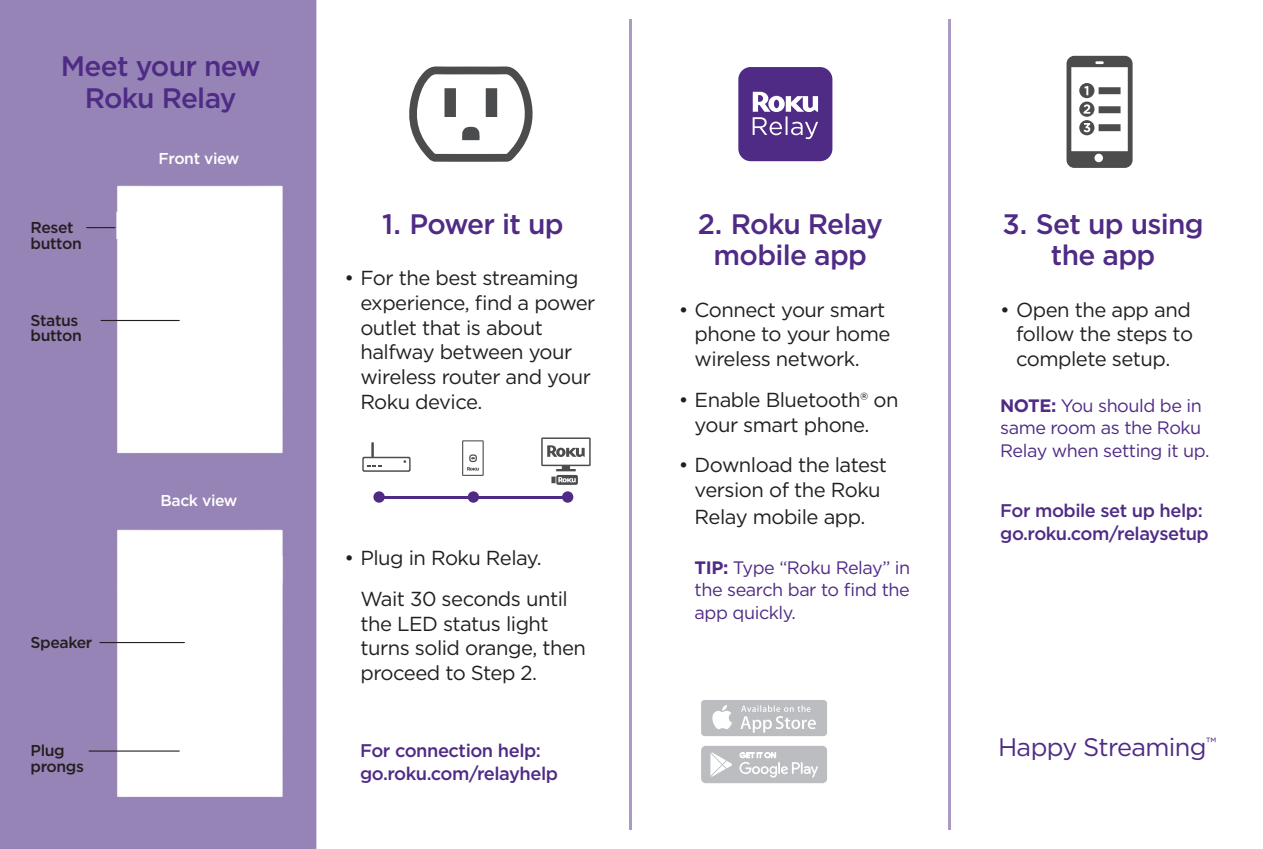
<style>
.page{position:relative;width:1263px;height:849px;background:#fff}
.page>*{position:absolute;margin:0;border:0;box-sizing:border-box;transform-origin:0 0}
.t1{font:500 28.12px/31.1px "Gotham";letter-spacing:-.025em;color:#4f2b86;text-align:center}
.t2{font:25.2px "Gotham";letter-spacing:-.025em;color:#4f2b86}
.t3{font:20.25px/24.8px "Gotham";letter-spacing:-.025em;color:#231f20}
.t4{font:500 18.22px/22.5px "Gotham";letter-spacing:-.025em;color:#4f2b86}
.t5{font:18px/22.5px "Gotham";letter-spacing:-.025em;color:#4f2b86;text-align:justify}
.t6{font:500 15.75px/15.8px "Gotham";letter-spacing:-.025em;color:#231f20}
.t7{font:500 15.75px "Gotham";letter-spacing:-.025em;color:#fff}
.s1{font-weight:700}
</style>
<div class="page">
<div style="left:0;top:0;width:316px;height:848px;background:#9684b6"></div>
<hr style="left:629px;top:19px;width:2px;height:810px;background:#aa9ac4">
<hr style="left:948px;top:19px;width:2px;height:810px;background:#aa9ac4">
<svg style="left:409px;top:66px;width:124px;height:96px"></svg>
<div style="left:701px;top:699px;width:126px;height:36px;background:#bcbdc0;border-radius:4px"></div>
<svg style="left:712px;top:705px;width:20px;height:24px"></svg>
<svg style="left:740px;top:705px;width:76px;height:27px"></svg>
<div style="left:701px;top:745px;width:126px;height:38px;background:#bcbdc0;border-radius:5px"></div>
<svg style="left:739px;top:752px;width:79px;height:25px"></svg>
<svg style="left:710px;top:752px;width:22px;height:25px"></svg>
<img style="left:103px;top:171px;width:195px;height:149px">
<img style="left:103px;top:320px;width:195px;height:150px">
<img style="left:103px;top:514px;width:195px;height:149px">
<img style="left:103px;top:663px;width:195px;height:150px">
<hr style="left:89px;top:750px;width:90px;height:1px;background:#231f20">
<hr style="left:100px;top:641px;width:84px;height:2px;background:#231f20">
<hr style="left:101px;top:320px;width:78px;height:1px;background:#231f20">
<svg style="left:87px;top:227px;width:28px;height:1px"></svg>
<svg style="left:738px;top:67px;width:94px;height:94px;background:#684997"></svg>
<svg style="left:541px;top:437px;width:50px;height:47px"></svg>
<svg style="left:462px;top:440px;width:22px;height:35px"></svg>
<div style="left:373px;top:491px;width:12px;height:11px;background:#4f2b86;border-radius:50%"></div>
<div style="left:562px;top:491px;width:11px;height:11px;background:#4f2b86;border-radius:50%"></div>
<div style="left:468px;top:491px;width:11px;height:11px;background:#4f2b86;border-radius:50%"></div>
<svg style="left:362px;top:442px;width:49px;height:29px"></svg>
<hr style="left:378px;top:495px;width:190px;height:3px;background:#4f2b86">
<svg style="left:1066px;top:56px;width:66px;height:112px"></svg>
<h1 class="t1" style="left:61px;top:50px;width:201px">Meet your new<br>Roku Relay</h1>
<p class="t6" style="left:31px;top:219px;width:53px">Reset button</p>
<p class="t6" style="left:31px;top:312px;width:53px">Status button</p>
<p class="t6" style="left:31px;top:634px;width:63px">Speaker</p>
<p class="t6" style="left:31px;top:742px;width:55px">Plug prongs</p>
<p class="t7" style="left:159px;top:148px;width:82px">Front view</p>
<p class="t7" style="left:161px;top:489px;width:78px">Back view</p>
<h1 class="t1" style="left:382px;top:208px;width:183px">1. Power it up</h1>
<h1 class="t1" style="left:698px;top:208px;width:187px">2. Roku Relay mobile app</h1>
<h1 class="t1" style="left:1002px;top:208px;width:203px">3. Set up using the app</h1>
<p class="t3" style="left:360px;top:265px;width:237px;text-indent:-16px">• For the best streaming experience, find a power outlet that is about halfway between your wireless router and your<br>Roku device.</p>
<p class="t3" style="left:1016px;top:296px;width:178px;text-align:justify;text-indent:-16px">• Open the app and follow the steps to complete setup.</p>
<p class="t5" style="left:1000px;top:394px;width:211px;text-align:left"><span class="s1">NOTE:</span> You should be in same room as the Roku<br>Relay when setting it up.</p>
<p class="t3" style="left:695px;top:296px;width:197px;text-indent:-16px">• Connect your smart phone to your home wireless network.</p>
<p class="t3" style="left:695px;top:387px;width:205px;text-indent:-16px">• Enable Bluetooth® on your smart phone.</p>
<p class="t3" style="left:679px;top:452px;width:210px;text-align:center">• Download the latest version of the Roku</p>
<p class="t3" style="left:695px;top:504px;width:172px">Relay mobile app.</p>
<p class="t5" style="left:695px;top:555px;width:217px"><span class="s1">TIP:</span> Type “Roku Relay” in the search bar to find the app quickly.</p>
<p class="t4" style="left:1000px;top:499px;width:210px">For mobile set up help: go.roku.com/relaysetup</p>
<p class="t3" style="left:360px;top:537px;width:209px;line-height:40.5px;text-indent:-16px">• Plug in Roku Relay.<br>Wait 30 seconds until</p>
<p class="t3" style="left:360px;top:610px;width:227px">the LED status light turns solid orange, then proceed to Step 2.</p>
<p class="t4" style="left:360px;top:738px;width:200px">For connection help: go.roku.com/relayhelp</p>
<p class="t2" style="left:998px;top:731px;width:220px">Happy Streaming<sup>™</sup></p>
</div>
